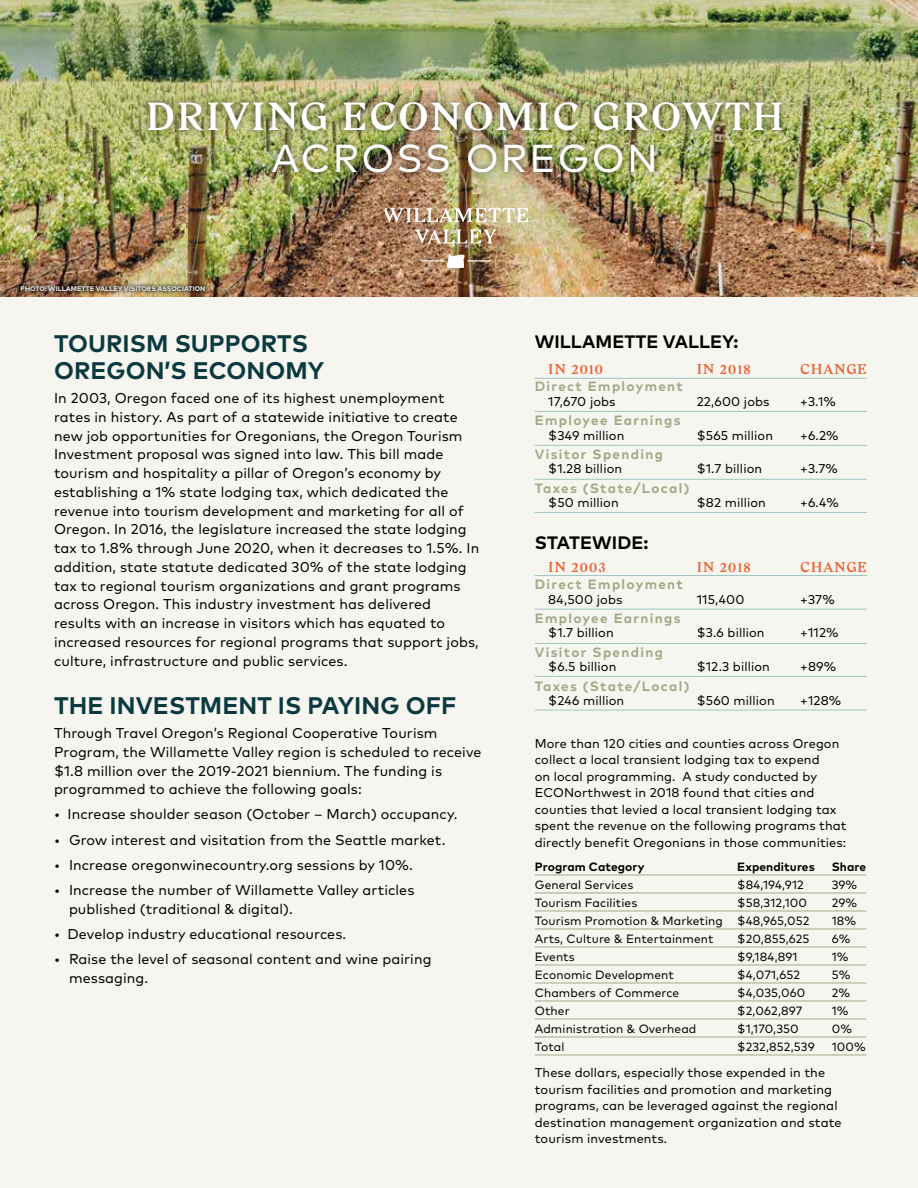
<style>
.page{position:relative;width:918px;height:1188px;background:#fff}
.page>*{position:absolute;margin:0;border:0;box-sizing:border-box;transform-origin:0 0}
.t1{font:600 39px "Gza";letter-spacing:.04em;color:#fff}
.t2{font:39px "Mark Pro";letter-spacing:.055em;color:#fff}
.t3{font:700 24px/27px "Mark Pro";letter-spacing:.005em;color:#0a3a3f}
.t4{font:700 18px "Mark Pro";letter-spacing:.005em;color:#000}
.t5{font:14.25px/18.8px "Mark Pro";letter-spacing:.01em;color:#000}
.t6{font:600 14.25px "Gza";letter-spacing:.05em;color:#e96235}
.t7{font:700 13.5px "Mark Pro";letter-spacing:.1em;color:#a1aa86}
.t8{font:12.75px/16.5px "Mark Pro";letter-spacing:.01em;color:#000}
.t9{font:12px "Mark Pro";letter-spacing:.01em;color:#000}
.t10{font:700 12px "Mark Pro";letter-spacing:.01em;color:#000}
.t11{font:800 6.75px "Mark Pro";letter-spacing:.005em;color:#dcddde}
</style>
<div class="page">
<div style="left:0;top:241px;width:918px;height:947px;background:#f7f5f0"></div>
<img style="left:0;top:0;width:918px;height:297px">
<div style="left:140px;top:94px;width:649px;height:86px;background:#000;opacity:.45"></div>
<div style="left:17px;top:282px;width:192px;height:13px;background:#000;opacity:.75"></div>
<hr style="left:535px;top:875px;width:331px;height:1px;background:#a1aa86">
<hr style="left:535px;top:893px;width:331px;height:1px;background:#a1aa86">
<hr style="left:535px;top:911px;width:331px;height:1px;background:#a1aa86">
<hr style="left:535px;top:929px;width:331px;height:1px;background:#a1aa86">
<hr style="left:535px;top:947px;width:331px;height:1px;background:#a1aa86">
<hr style="left:535px;top:965px;width:331px;height:1px;background:#a1aa86">
<hr style="left:535px;top:983px;width:331px;height:1px;background:#a1aa86">
<hr style="left:535px;top:1001px;width:331px;height:1px;background:#a1aa86">
<hr style="left:535px;top:1019px;width:331px;height:1px;background:#a1aa86">
<hr style="left:535px;top:1037px;width:331px;height:1px;background:#a1aa86">
<hr style="left:535px;top:1055px;width:331px;height:1px;background:#a1aa86">
<hr style="left:535px;top:378px;width:332px;height:1px;background:#9fc5c4">
<hr style="left:535px;top:411px;width:332px;height:1px;background:#9fc5c4">
<hr style="left:535px;top:445px;width:332px;height:1px;background:#9fc5c4">
<hr style="left:535px;top:479px;width:332px;height:1px;background:#9fc5c4">
<hr style="left:535px;top:512px;width:332px;height:1px;background:#9fc5c4">
<hr style="left:535px;top:575px;width:332px;height:1px;background:#9fc5c4">
<hr style="left:535px;top:609px;width:332px;height:1px;background:#9fc5c4">
<hr style="left:535px;top:643px;width:332px;height:1px;background:#9fc5c4">
<hr style="left:535px;top:676px;width:332px;height:1px;background:#9fc5c4">
<hr style="left:535px;top:710px;width:332px;height:1px;background:#9fc5c4">
<svg style="left:415px;top:229px;width:82px;height:15px"></svg>
<svg style="left:385px;top:208px;width:143px;height:14px"></svg>
<svg style="left:420px;top:254px;width:71px;height:14px"></svg>
<h1 class="t1" style="left:145px;top:90px;width:640px">DRIVING ECONOMIC GROWTH</h1>
<h1 class="t2" style="left:272px;top:129px;width:388px">ACROSS OREGON</h1>
<p class="t11" style="left:21px;top:284px;width:186px">PHOTO: WILLAMETTE VALLEY VISITORS ASSOCIATION</p>
<h2 class="t3" style="left:54px;top:328px;width:272px">TOURISM SUPPORTS<br>OREGON’S ECONOMY</h2>
<p class="t5" style="left:54px;top:388px;width:427px">In 2003, Oregon faced one of its highest unemployment rates in history. As part of a statewide initiative to create new job opportunities for Oregonians, the Oregon Tourism Investment proposal was signed into law. This bill made tourism and hospitality a pillar of Oregon’s economy by establishing a 1% state lodging tax, which dedicated the revenue into tourism development and marketing for all of Oregon. In 2016, the legislature increased the state lodging tax to 1.8% through June 2020, when it decreases to 1.5%. In addition, state statute dedicated 30% of the state lodging tax to regional tourism organizations and grant programs across Oregon. This industry investment has delivered results with an increase in visitors which has equated to increased resources for regional programs that support jobs, culture, infrastructure and public services.</p>
<h2 class="t3" style="left:54px;top:690px;width:404px">THE INVESTMENT IS PAYING OFF</h2>
<p class="t5" style="left:54px;top:722px;width:429px">Through Travel Oregon’s Regional Cooperative Tourism Program, the Willamette Valley region is scheduled to receive $1.8 million over the 2019-2021 biennium. The funding is programmed to achieve the following goals:</p>
<p class="t5" style="left:54px;top:804px;width:405px">• Increase shoulder season (October – March) occupancy.</p>
<p class="t5" style="left:54px;top:829px;width:393px">• Grow interest and visitation from the Seattle market.</p>
<p class="t5" style="left:54px;top:854px;width:361px">• Increase oregonwinecountry.org sessions by 10%.</p>
<p class="t5" style="left:69px;top:880px;width:347px;text-indent:-15px">• Increase the number of Willamette Valley articles published (traditional &amp; digital).</p>
<p class="t5" style="left:54px;top:924px;width:294px">• Develop industry educational resources.</p>
<p class="t5" style="left:69px;top:949px;width:364px;text-indent:-15px">• Raise the level of seasonal content and wine pairing messaging.</p>
<p class="t4" style="left:535px;top:328px;width:205px">WILLAMETTE VALLEY:</p>
<p class="t6" style="left:548px;top:359px;width:57px">IN 2010</p>
<p class="t6" style="left:697px;top:359px;width:56px">IN 2018</p>
<p class="t6" style="left:800px;top:359px;width:68px">CHANGE</p>
<p class="t7" style="left:535px;top:376px;width:150px">Direct Employment</p>
<p class="t8" style="left:548px;top:392px;width:69px">17,670 jobs</p>
<p class="t8" style="left:697px;top:392px;width:74px">22,600 jobs</p>
<p class="t8" style="left:800px;top:392px;width:37px">+3.1%</p>
<p class="t7" style="left:535px;top:410px;width:147px">Employee Earnings</p>
<p class="t8" style="left:548px;top:426px;width:78px">$349 million</p>
<p class="t8" style="left:697px;top:426px;width:78px">$565 million</p>
<p class="t8" style="left:800px;top:426px;width:40px">+6.2%</p>
<p class="t7" style="left:535px;top:444px;width:130px">Visitor Spending</p>
<p class="t8" style="left:548px;top:460px;width:75px">$1.28 billion</p>
<p class="t8" style="left:697px;top:460px;width:67px">$1.7 billion</p>
<p class="t8" style="left:800px;top:460px;width:39px">+3.7%</p>
<p class="t7" style="left:535px;top:478px;width:156px">Taxes (State/Local)</p>
<p class="t8" style="left:548px;top:494px;width:72px">$50 million</p>
<p class="t8" style="left:697px;top:494px;width:71px">$82 million</p>
<p class="t8" style="left:800px;top:494px;width:40px">+6.4%</p>
<p class="t4" style="left:535px;top:529px;width:115px">STATEWIDE:</p>
<p class="t6" style="left:548px;top:557px;width:59px">IN 2003</p>
<p class="t6" style="left:697px;top:557px;width:56px">IN 2018</p>
<p class="t6" style="left:800px;top:557px;width:68px">CHANGE</p>
<p class="t7" style="left:535px;top:574px;width:150px">Direct Employment</p>
<p class="t8" style="left:548px;top:590px;width:76px">84,500 jobs</p>
<p class="t8" style="left:697px;top:590px;width:49px">115,400</p>
<p class="t8" style="left:800px;top:590px;width:36px">+37%</p>
<p class="t7" style="left:535px;top:608px;width:147px">Employee Earnings</p>
<p class="t8" style="left:548px;top:624px;width:67px">$1.7 billion</p>
<p class="t8" style="left:697px;top:624px;width:69px">$3.6 billion</p>
<p class="t8" style="left:800px;top:624px;width:40px">+112%</p>
<p class="t7" style="left:535px;top:642px;width:130px">Visitor Spending</p>
<p class="t8" style="left:548px;top:658px;width:70px">$6.5 billion</p>
<p class="t8" style="left:697px;top:658px;width:75px">$12.3 billion</p>
<p class="t8" style="left:800px;top:658px;width:37px">+89%</p>
<p class="t7" style="left:535px;top:676px;width:156px">Taxes (State/Local)</p>
<p class="t8" style="left:548px;top:691px;width:78px">$246 million</p>
<p class="t8" style="left:697px;top:691px;width:80px">$560 million</p>
<p class="t8" style="left:800px;top:691px;width:43px">+128%</p>
<p class="t8" style="left:535px;top:734px;width:313px">More than 120 cities and counties across Oregon collect a local transient lodging tax to expend<br>on local programming. A study conducted by ECONorthwest in 2018 found that cities and counties that levied a local transient lodging tax spent the revenue on the following programs that directly benefit Oregonians in those communities:</p>
<p class="t10" style="left:535px;top:858px;width:111px">Program Category</p>
<p class="t10" style="left:737px;top:858px;width:79px">Expenditures</p>
<p class="t10" style="left:832px;top:858px;width:36px">Share</p>
<p class="t9" style="left:535px;top:876px;width:100px">General Services</p>
<p class="t9" style="left:737px;top:876px;width:68px">$84,194,912</p>
<p class="t9" style="left:832px;top:876px;width:27px">39%</p>
<p class="t9" style="left:535px;top:894px;width:104px">Tourism Facilities</p>
<p class="t9" style="left:737px;top:894px;width:71px">$58,312,100</p>
<p class="t9" style="left:832px;top:894px;width:27px">29%</p>
<p class="t9" style="left:535px;top:912px;width:276px">Tourism Promotion &amp; Marketing $48,965,052</p>
<p class="t9" style="left:832px;top:912px;width:26px">18%</p>
<p class="t9" style="left:535px;top:930px;width:180px">Arts, Culture &amp; Entertainment</p>
<p class="t9" style="left:737px;top:930px;width:74px">$20,855,625</p>
<p class="t9" style="left:832px;top:930px;width:20px">6%</p>
<p class="t9" style="left:535px;top:948px;width:42px">Events</p>
<p class="t9" style="left:737px;top:948px;width:62px">$9,184,891</p>
<p class="t9" style="left:832px;top:948px;width:18px">1%</p>
<p class="t9" style="left:535px;top:966px;width:141px">Economic Development</p>
<p class="t9" style="left:737px;top:966px;width:64px">$4,071,652</p>
<p class="t9" style="left:832px;top:966px;width:20px">5%</p>
<p class="t9" style="left:535px;top:984px;width:146px">Chambers of Commerce</p>
<p class="t9" style="left:737px;top:984px;width:70px">$4,035,060</p>
<p class="t9" style="left:832px;top:984px;width:20px">2%</p>
<p class="t9" style="left:535px;top:1002px;width:36px">Other</p>
<p class="t9" style="left:737px;top:1002px;width:67px">$2,062,897</p>
<p class="t9" style="left:832px;top:1002px;width:18px">1%</p>
<p class="t9" style="left:535px;top:1020px;width:163px">Administration &amp; Overhead</p>
<p class="t9" style="left:737px;top:1020px;width:63px">$1,170,350</p>
<p class="t9" style="left:832px;top:1020px;width:22px">0%</p>
<p class="t9" style="left:535px;top:1038px;width:31px">Total</p>
<p class="t9" style="left:737px;top:1038px;width:79px">$232,852,539</p>
<p class="t9" style="left:832px;top:1038px;width:36px">100%</p>
<p class="t8" style="left:535px;top:1064px;width:308px">These dollars, especially those expended in the tourism facilities and promotion and marketing programs, can be leveraged against the regional destination management organization and state tourism investments.</p>
</div>
